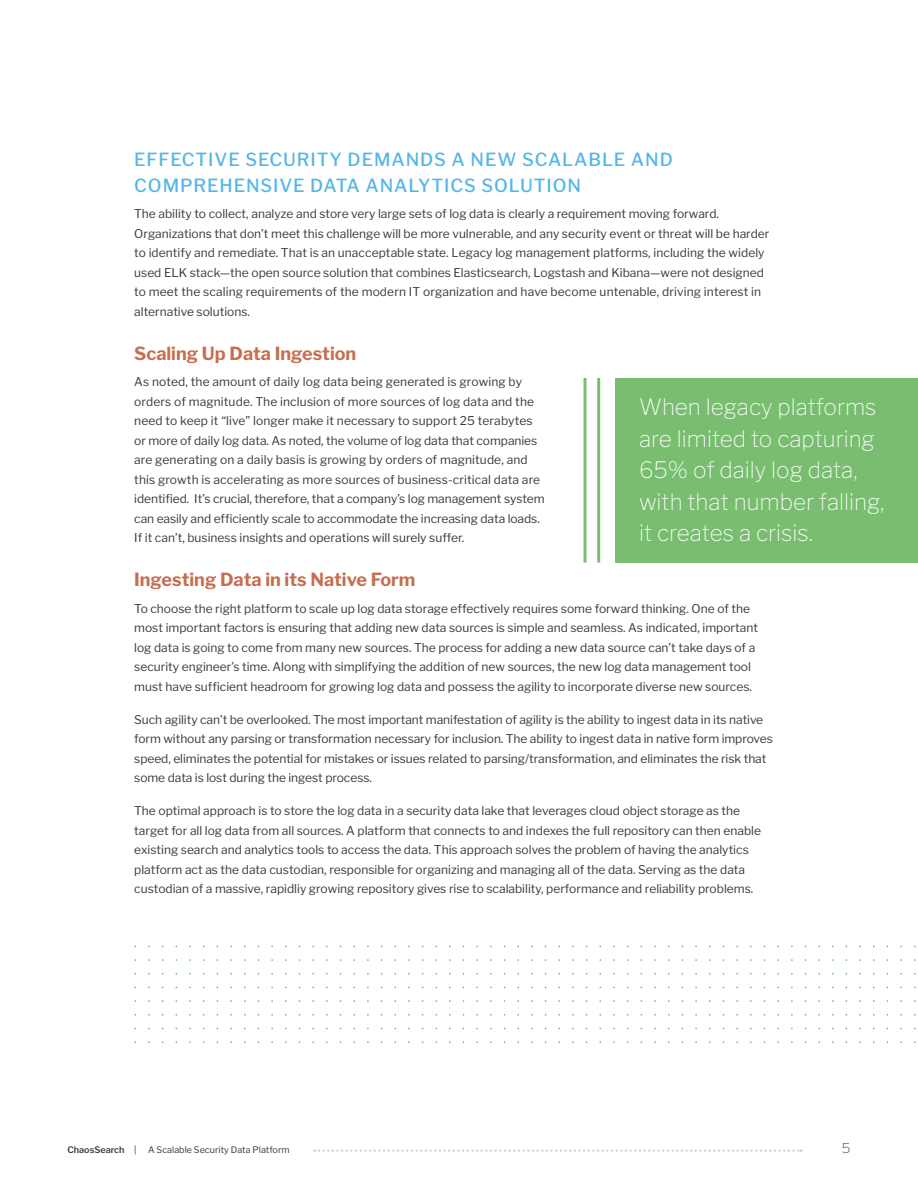
<style>
.page{position:relative;width:918px;height:1188px;background:#fff}
.page>*{position:absolute;margin:0;border:0;box-sizing:border-box;transform-origin:0 0}
.t1{font:100 22.5px/31.5px "Libre Franklin";color:#fff}
.t2{font:500 18px/25.5px "Libre Franklin";letter-spacing:.05em;color:#56b7e6}
.t3{font:700 18px "Libre Franklin";color:#c66e4e}
.t4{font:100 13.5px "Libre Franklin";color:#3d3935}
.t5{font:12px/19.5px "Libre Franklin";color:#3d3935}
.t6{font:9px "Libre Franklin";color:#3d3935}
.t7{font:600 9px "Libre Franklin";color:#3d3935}
.s1{font-weight:400}
</style>
<div class="page">
<div style="left:615px;top:378px;width:303px;height:184px;background:#79be70"></div>
<hr style="left:597px;top:378px;width:3px;height:185px;background:#79be70">
<hr style="left:584px;top:378px;width:2px;height:185px;background:#78bf70">
<svg style="left:314px;top:1150px;width:484px;height:2px"></svg>
<h2 class="t2" style="left:134px;top:147px;width:540px">EFFECTIVE SECURITY DEMANDS A NEW SCALABLE AND<br>COMPREHENSIVE DATA ANALYTICS SOLUTION</h2>
<p class="t5" style="left:134px;top:204px;width:637px">The ability to collect, analyze and store very large sets of log data is clearly a requirement moving forward.<br>Organizations that don’t meet this challenge will be more vulnerable, and any security event or threat will be harder to identify and remediate. That is an unacceptable state. Legacy log management platforms, including the widely used ELK stack—the open source solution that combines Elasticsearch, Logstash and Kibana—were not designed to meet the scaling requirements of the modern IT organization and have become untenable, driving interest in alternative solutions.</p>
<h2 class="t3" style="left:134px;top:343px;width:224px">Scaling Up Data Ingestion</h2>
<p class="t5" style="left:134px;top:372px;width:412px">As noted, the amount of daily log data being generated is growing by orders of magnitude. The inclusion of more sources of log data and the need to keep it “live” longer make it necessary to support 25 terabytes or more of daily log data. As noted, the volume of log data that companies are generating on a daily basis is growing by orders of magnitude, and this growth is accelerating as more sources of business-critical data are identified. It’s crucial, therefore, that a company’s log management system can easily and efficiently scale to accommodate the increasing data loads.<br>If it can’t, business insights and operations will surely suffer.</p>
<h2 class="t3" style="left:134px;top:569px;width:283px">Ingesting Data in its Native Form</h2>
<p class="t5" style="left:134px;top:599px;width:625px">To choose the right platform to scale up log data storage effectively requires some forward thinking. One of the most important factors is ensuring that adding new data sources is simple and seamless. As indicated, important log data is going to come from many new sources. The process for adding a new data source can’t take days of a security engineer’s time. Along with simplifying the addition of new sources, the new log data management tool must have sufficient headroom for growing log data and possess the agility to incorporate diverse new sources.</p>
<p class="t5" style="left:134px;top:710px;width:640px">Such agility can’t be overlooked. The most important manifestation of agility is the ability to ingest data in its native form without any parsing or transformation necessary for inclusion. The ability to ingest data in native form improves speed, eliminates the potential for mistakes or issues related to parsing/transformation, and eliminates the risk that some data is lost during the ingest process.</p>
<p class="t5" style="left:134px;top:801px;width:628px">The optimal approach is to store the log data in a security data lake that leverages cloud object storage as the target for all log data from all sources. A platform that connects to and indexes the full repository can then enable existing search and analytics tools to access the data. This approach solves the problem of having the analytics platform act as the data custodian, responsible for organizing and managing all of the data. Serving as the data custodian of a massive, rapidliy growing repository gives rise to scalability, performance and reliability problems.</p>
<h1 class="t1" style="left:639px;top:391px;width:247px">When legacy platforms are limited to capturing<br>65% of daily log data, with that number falling, it creates a crisis.</h1>
<p class="t7" style="left:68px;top:1144px;width:71px">ChaosSearch <span class="s1">|</span></p>
<p class="t6" style="left:148px;top:1144px;width:143px">A Scalable Security Data Platform</p>
<p class="t4" style="left:842px;top:1140px;width:10px">5</p>
</div>
